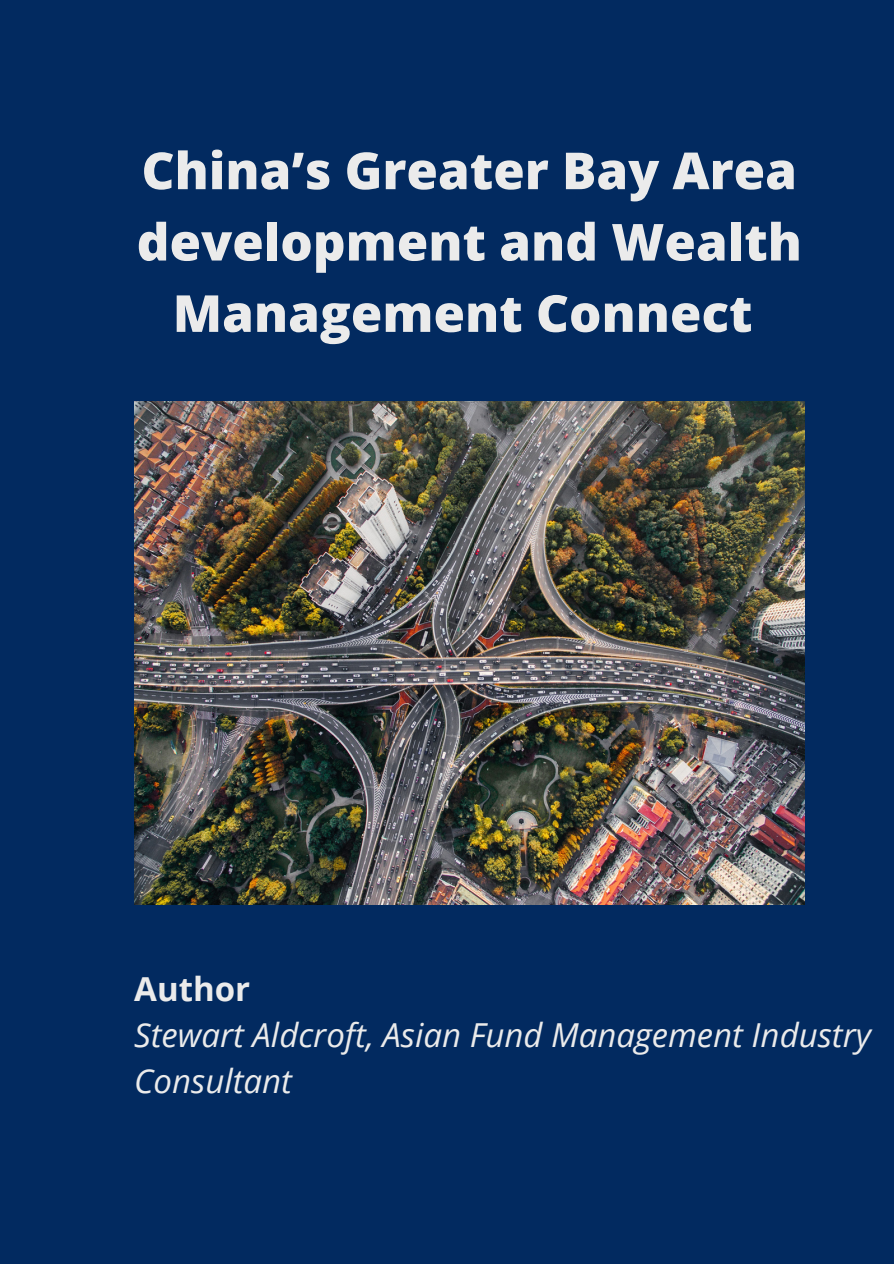
<style>
.page{position:relative;width:894px;height:1264px;background:#fff}
.page>*{position:absolute;margin:0;border:0;box-sizing:border-box;transform-origin:0 0}
.t1{font:800 51px/71.2px "Open Sans";color:#ebebeb;text-align:center}
.t2{font:italic 33px/46.2px "Open Sans";color:#ebebeb}
.t3{font:700 33px "Open Sans";color:#ebebeb}
</style>
<div class="page">
<div style="left:0;top:0;width:893px;height:1263px;background:#022a60"></div>
<img style="left:134px;top:401px;width:670px;height:503px">
<p class="t1" style="left:137px;top:134px;width:666px">China’s Greater Bay Area development and Wealth<br>Management Connect</p>
<p class="t3" style="left:134px;top:965px;width:117px">Author</p>
<p class="t2" style="left:134px;top:1011px;width:738px">Stewart Aldcroft, Asian Fund Management Industry<br>Consultant</p>
</div>
